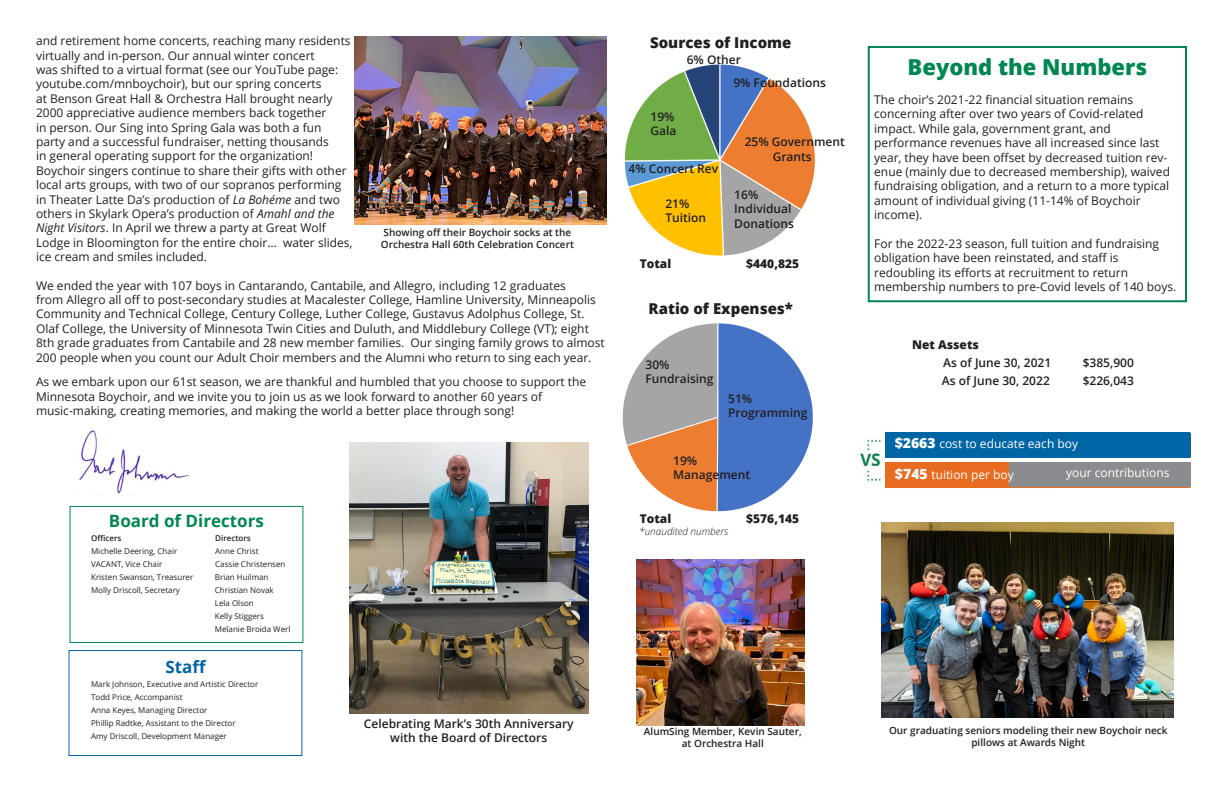
<style>
.page{position:relative;width:1224px;height:792px;background:#fff}
.page>*{position:absolute;margin:0;border:0;box-sizing:border-box;transform-origin:0 0}
.t1{font:800 22px "Open Sans";color:#008751}
.t2{font:700 17px "Open Sans";color:#008751}
.t3{font:700 17px "Open Sans";color:#0065a4}
.t4{font:800 15px "Open Sans";color:#231f20}
.t5{font:12px/14.4px "Open Sans";color:#231f20}
.t6{font:600 12px "Open Sans";color:#231f20}
.t7{font:12px "Open Sans";color:#fff}
.t8{font:800 12px "Open Sans";color:#231f20}
.t9{font:600 10px/12px "Open Sans";color:#231f20;text-align:center}
.t10{font:italic 300 10px "Open Sans";color:#231f20}
.t11{font:8px "Open Sans";color:#231f20}
.t12{font:600 8px "Open Sans";color:#231f20}
.s1{font-style:italic}
.s2{font-weight:800;font-size:14px}
</style>
<div class="page">
<img style="left:355px;top:36px;width:252px;height:188px">
<div style="left:868px;top:46px;width:319px;height:256px;border:2px solid #008751"></div>
<img style="left:636px;top:559px;width:168px;height:167px">
<img style="left:624px;top:64px;width:191px;height:192px">
<img style="left:860px;top:432px;width:27px;height:56px">
<div style="left:886px;top:432px;width:304px;height:26px;background:#0065a4"></div>
<div style="left:886px;top:462px;width:304px;height:26px;background:#e86c1f"></div>
<div style="left:1009px;top:463px;width:181px;height:24px;background:#8a8c8f"></div>
<img style="left:622px;top:323px;width:191px;height:188px">
<img style="left:881px;top:523px;width:293px;height:195px">
<img style="left:350px;top:442px;width:238px;height:272px">
<img style="left:79px;top:430px;width:111px;height:66px">
<div style="left:70px;top:506px;width:233px;height:137px;border:1px solid #008751"></div>
<div style="left:69px;top:650px;width:233px;height:106px;border:1px solid #0065a4"></div>
<p class="t5" style="left:36px;top:33px;width:318px">and retirement home concerts, reaching many residents virtually and in-person. Our annual winter concert<br>was shifted to a virtual format (see our YouTube page: youtube.com/mnboychoir), but our spring concerts<br>at Benson Great Hall &amp; Orchestra Hall brought nearly 2000 appreciative audience members back together<br>in person. Our Sing into Spring Gala was both a fun party and a successful fundraiser, netting thousands<br>in general operating support for the organization!<br>Boychoir singers continue to share their gifts with other local arts groups, with two of our sopranos performing in Theater Latte Da’s production of <span class="s1">La Bohéme</span> and two others in Skylark Opera’s production of <span class="s1">Amahl and the Night Visitors</span>. In April we threw a party at Great Wolf Lodge in Bloomington for the entire choir… water slides, ice cream and smiles included.</p>
<p class="t9" style="left:384px;top:226px;width:189px">Showing off their Boychoir socks at the</p>
<p class="t9" style="left:381px;top:238px;width:195px">Orchestra Hall 60th Celebration Concert</p>
<p class="t5" style="left:36px;top:278px;width:570px">We ended the year with 107 boys in Cantarando, Cantabile, and Allegro, including 12 graduates<br>from Allegro all off to post-secondary studies at Macalester College, Hamline University, Minneapolis Community and Technical College, Century College, Luther College, Gustavus Adolphus College, St.<br>Olaf College, the University of Minnesota Twin Cities and Duluth, and Middlebury College (VT); eight 8th grade graduates from Cantabile and 28 new member families. Our singing family grows to almost 200 people when you count our Adult Choir members and the Alumni who return to sing each year.</p>
<p class="t5" style="left:36px;top:375px;width:552px">As we embark upon our 61st season, we are thankful and humbled that you choose to support the<br>Minnesota Boychoir, and we invite you to join us as we look forward to another 60 years of</p>
<p class="t5" style="left:36px;top:403px;width:480px">music-making, creating memories, and making the world a better place through song!</p>
<p class="t2" style="left:109px;top:509px;width:156px">Board of Directors</p>
<p class="t12" style="left:215px;top:533px;width:37px">Directors</p>
<p class="t11" style="left:215px;top:546px;width:45px">Anne Christ</p>
<p class="t11" style="left:215px;top:559px;width:72px">Cassie Christensen</p>
<p class="t11" style="left:215px;top:572px;width:55px">Brian Huilman</p>
<p class="t11" style="left:215px;top:585px;width:60px">Christian Novak</p>
<p class="t11" style="left:215px;top:598px;width:41px">Lela Olson</p>
<p class="t11" style="left:215px;top:611px;width:51px">Kelly Stiggers</p>
<p class="t11" style="left:215px;top:624px;width:77px">Melanie Broida Werl</p>
<p class="t12" style="left:91px;top:532px;width:32px">Officers</p>
<p class="t11" style="left:91px;top:545px;width:88px">Michelle Deering, Chair</p>
<p class="t11" style="left:91px;top:558px;width:73px">VACANT, Vice Chair</p>
<p class="t11" style="left:91px;top:571px;width:104px">Kristen Swanson, Treasurer</p>
<p class="t11" style="left:91px;top:584px;width:90px">Molly Driscoll, Secretary</p>
<p class="t3" style="left:165px;top:655px;width:42px">Staff</p>
<p class="t11" style="left:91px;top:679px;width:169px">Mark Johnson, Executive and Artistic Director</p>
<p class="t11" style="left:91px;top:692px;width:93px">Todd Price, Accompanist</p>
<p class="t11" style="left:91px;top:705px;width:118px">Anna Keyes, Managing Director</p>
<p class="t11" style="left:91px;top:718px;width:146px">Phillip Radtke, Assistant to the Director</p>
<p class="t11" style="left:91px;top:731px;width:137px">Amy Driscoll, Development Manager</p>
<p class="t6" style="left:364px;top:715px;width:211px">Celebrating Mark’s 30th Anniversary</p>
<p class="t6" style="left:390px;top:730px;width:159px">with the Board of Directors</p>
<p class="t4" style="left:650px;top:31px;width:143px">Sources of Income</p>
<p class="t6" style="left:651px;top:108px;width:26px">19%</p>
<p class="t6" style="left:651px;top:123px;width:27px">Gala</p>
<p class="t6" style="left:687px;top:52px;width:56px">6% Other</p>
<p class="t6" style="left:733px;top:75px;width:94px">9% Foundations</p>
<p class="t6" style="left:629px;top:161px;width:91px">4% Concert Rev</p>
<p class="t6" style="left:665px;top:195px;width:26px">21%</p>
<p class="t6" style="left:665px;top:210px;width:42px">Tuition</p>
<p class="t6" style="left:745px;top:134px;width:102px">25% Government</p>
<p class="t6" style="left:773px;top:148px;width:41px">Grants</p>
<p class="t6" style="left:734px;top:186px;width:26px">16%</p>
<p class="t6" style="left:734px;top:201px;width:59px">Individual</p>
<p class="t6" style="left:734px;top:215px;width:61px">Donations</p>
<p class="t8" style="left:640px;top:255px;width:33px">Total</p>
<p class="t8" style="left:746px;top:255px;width:54px">$440,825</p>
<p class="t4" style="left:649px;top:297px;width:146px">Ratio of Expenses*</p>
<p class="t6" style="left:646px;top:356px;width:26px">30%</p>
<p class="t6" style="left:646px;top:370px;width:70px">Fundraising</p>
<p class="t6" style="left:728px;top:390px;width:26px">51%</p>
<p class="t6" style="left:728px;top:405px;width:81px">Programming</p>
<p class="t6" style="left:673px;top:452px;width:26px">19%</p>
<p class="t6" style="left:673px;top:466px;width:78px">Management</p>
<p class="t8" style="left:640px;top:509px;width:33px">Total</p>
<p class="t8" style="left:746px;top:509px;width:54px">$576,145</p>
<p class="t10" style="left:639px;top:524px;width:90px">*unaudited numbers</p>
<p class="t9" style="left:644px;top:725px;width:159px">AlumSing Member, Kevin Sauter,</p>
<p class="t9" style="left:682px;top:737px;width:83px">at Orchestra Hall</p>
<p class="t1" style="left:908px;top:50px;width:241px">Beyond the Numbers</p>
<p class="t5" style="left:874px;top:92px;width:260px">The choir’s 2021-22 financial situation remains</p>
<p class="t5" style="left:874px;top:107px;width:271px">concerning after over two years of Covid-related</p>
<p class="t5" style="left:874px;top:121px;width:238px">impact. While gala, government grant, and</p>
<p class="t5" style="left:874px;top:135px;width:297px">performance revenues have all increased since last year, they have been offset by decreased tuition rev&shy;enue (mainly due to decreased membership), waived fundraising obligation, and a return to a more typical amount of individual giving (11-14% of Boychoir</p>
<p class="t5" style="left:874px;top:207px;width:49px">income).</p>
<p class="t5" style="left:874px;top:236px;width:286px">For the 2022-23 season, full tuition and fundraising obligation have been reinstated, and staff is</p>
<p class="t5" style="left:874px;top:265px;width:255px">redoubling its efforts at recruitment to return</p>
<p class="t5" style="left:874px;top:279px;width:304px">membership numbers to pre-Covid levels of 140 boys.</p>
<p class="t8" style="left:912px;top:336px;width:68px">Net Assets</p>
<p class="t6" style="left:943px;top:354px;width:110px">As of June 30, 2021</p>
<p class="t6" style="left:1083px;top:354px;width:53px">$385,900</p>
<p class="t6" style="left:942px;top:372px;width:110px">As of June 30, 2022</p>
<p class="t6" style="left:1083px;top:372px;width:53px">$226,043</p>
<p class="t7" style="left:895px;top:435px;width:185px"><span class="s2">$2663</span> cost to educate each boy</p>
<p class="t7" style="left:1066px;top:464px;width:105px">your contributions</p>
<p class="t7" style="left:895px;top:467px;width:120px"><span class="s2">$745</span> tuition per boy</p>
<p class="t9" style="left:889px;top:724px;width:280px">Our graduating seniors modeling their new Boychoir neck pillows at Awards Night</p>
</div>
